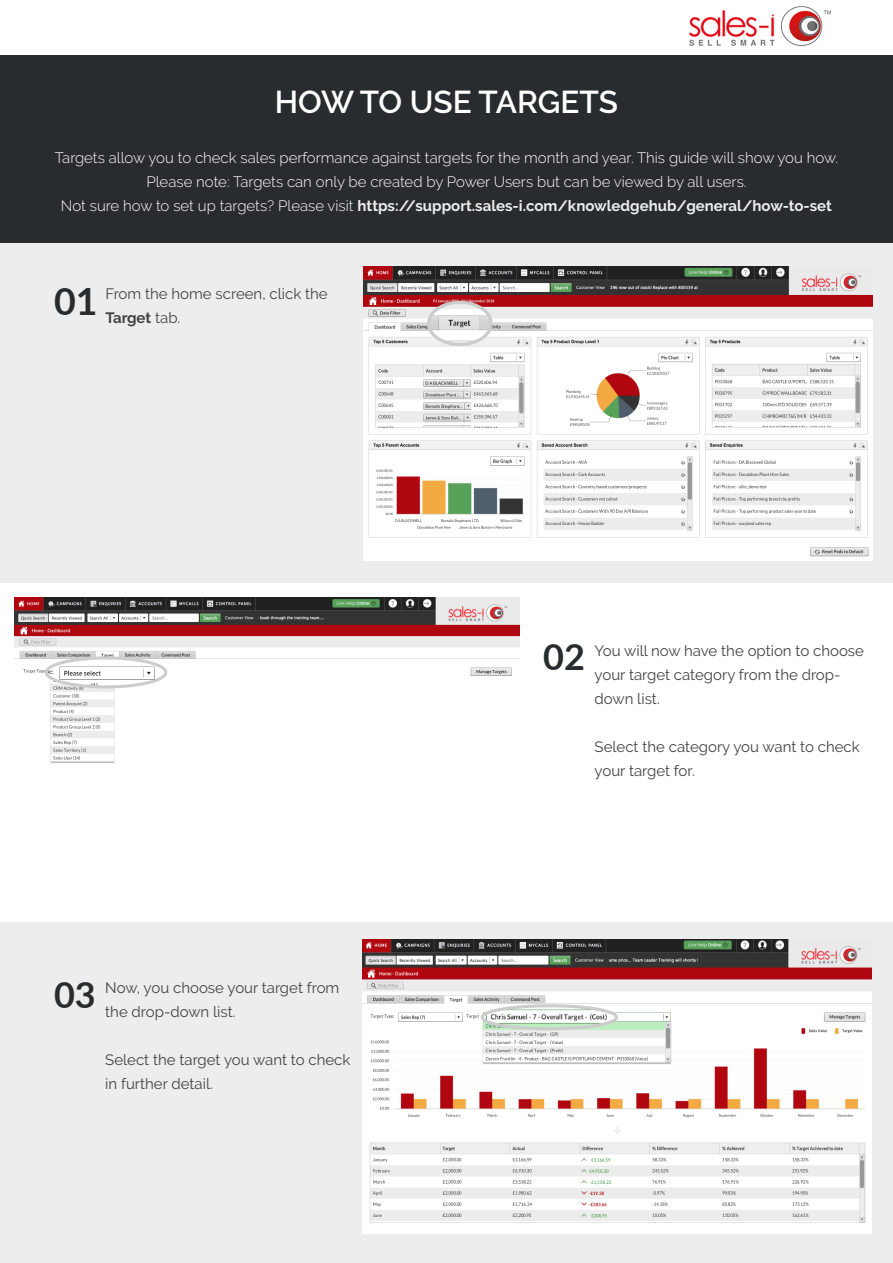
<style>
.page{position:relative;width:893px;height:1263px;background:#fff}
.page>*{position:absolute;margin:0;border:0;box-sizing:border-box;transform-origin:0 0}
.t1{font:700 37.5px "Lato";color:#292c2f}
.t2{font:700 36px "Lato";color:#292c2f}
.t3{font:600 31.5px "Raleway";color:#fff}
.t4{font:15px/24px "Raleway";color:#434343}
.t5{font:300 15px "Raleway";color:#fff}
.t6{font:700 15px "Raleway";color:#ededed}
.t7{font:700 15px "Raleway";letter-spacing:-.005em;color:#434343}
.s1{font-weight:300;color:#fff}
.s2{font-weight:400}
</style>
<div class="page">
<div style="left:0;top:923px;width:893px;height:340px;background:#ededed"></div>
<div style="left:0;top:242px;width:893px;height:341px;background:#ededed"></div>
<img style="left:362px;top:940px;width:510px;height:294px">
<div style="left:0;top:55px;width:893px;height:187px;background:#292c2f"></div>
<img style="left:364px;top:267px;width:509px;height:294px">
<img style="left:690px;top:6px;width:140px;height:40px">
<img style="left:15px;top:597px;width:505px;height:166px">
<p class="t3" style="left:275px;top:83px;width:345px">HOW TO USE TARGETS</p>
<p class="t5" style="left:55px;top:149px;width:785px">Targets allow you to check sales performance against targets for the month and year. This guide will show you how.</p>
<p class="t5" style="left:146px;top:173px;width:602px">Please note: Targets can only be created by Power Users but can be viewed by all users.</p>
<p class="t6" style="left:61px;top:198px;width:772px"><span class="s1">Not sure how to set up targets? Please visit</span> https://support.sales-i.com/knowledgehub/general/how-to-set</p>
<p class="t1" style="left:54px;top:273px;width:45px">01</p>
<p class="t4" style="left:105px;top:281px;width:224px">From the home screen, click the</p>
<p class="t7" style="left:105px;top:309px;width:76px">Target <span class="s2">tab.</span></p>
<p class="t2" style="left:54px;top:968px;width:43px">03</p>
<p class="t4" style="left:105px;top:976px;width:236px">Now, you choose your target from the drop-down list.</p>
<p class="t4" style="left:105px;top:1048px;width:247px">Select the target you want to check in further detail.</p>
<p class="t2" style="left:543px;top:631px;width:43px">02</p>
<p class="t4" style="left:595px;top:638px;width:271px">You will now have the option to choose your target category from the drop&shy;down list.</p>
<p class="t4" style="left:595px;top:734px;width:267px">Select the category you want to check your target for.</p>
</div>
